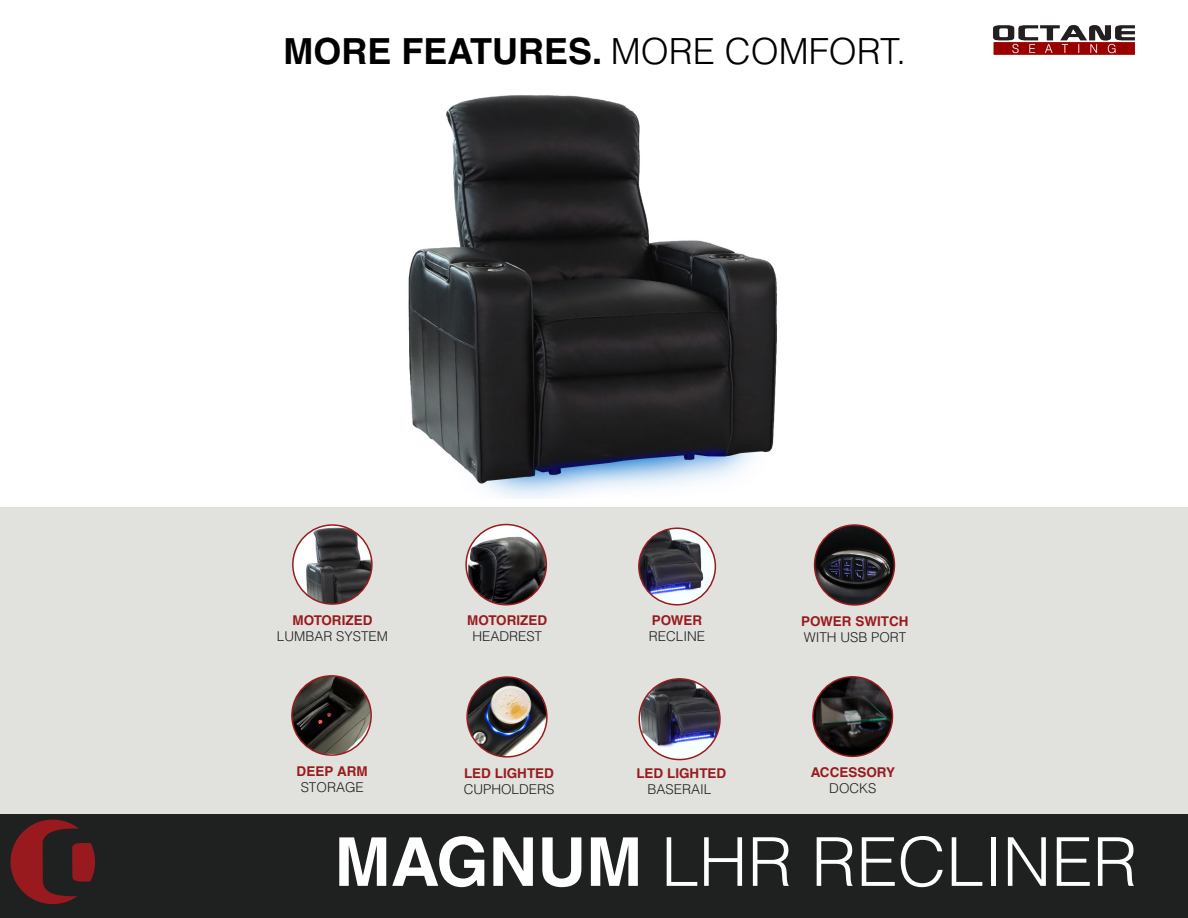
<style>
.page{position:relative;width:1188px;height:918px;background:#fff}
.page>*{position:absolute;margin:0;border:0;box-sizing:border-box;transform-origin:0 0}
.t1{font:300 67.5px "Helvetica";color:#fff}
.t2{font:700 36px "Helvetica CE";color:#000}
.t3{font:700 13.5px "Helvetica CE";color:#991b1e}
.t4{font:300 13.5px "Helvetica";color:#1f2020}
.s1{font-family:"Helvetica";font-weight:300}
.s2{font-family:"Helvetica CE";font-weight:700}
</style>
<div class="page">
<img style="left:408px;top:95px;width:369px;height:403px">
<div style="left:0;top:508px;width:1188px;height:410px;background:#e1e2de"></div>
<div style="left:0;top:814px;width:1188px;height:104px;background:#1f2020"></div>
<div style="left:11px;top:820px;width:84px;height:84px;background:#991a1e;border-radius:50%"></div>
<svg style="left:43px;top:829px;width:52px;height:67px"></svg>
<img style="left:993px;top:25px;width:142px;height:30px">
<img style="left:815px;top:525px;width:79px;height:80px;border-radius:40px">
<div style="left:814px;top:524px;width:81px;height:82px;border:2px solid #991a1e;border-radius:50%"></div>
<img style="left:293px;top:525px;width:79px;height:79px;border-radius:40px">
<div style="left:292px;top:524px;width:81px;height:81px;border:2px solid #991b1e;border-radius:50%"></div>
<img style="left:815px;top:677px;width:77px;height:79px">
<div style="left:812px;top:676px;width:81px;height:81px;border:2px solid #991a1e;border-radius:50%"></div>
<img style="left:467px;top:677px;width:80px;height:80px;border-radius:40px">
<div style="left:466px;top:676px;width:82px;height:82px;border:2px solid #991a1e;border-radius:50%"></div>
<img style="left:292px;top:676px;width:79px;height:77px">
<div style="left:291px;top:675px;width:81px;height:81px;border:2px solid #991b1e;border-radius:50%"></div>
<img style="left:639px;top:679px;width:81px;height:81px;border-radius:40px">
<div style="left:639px;top:678px;width:82px;height:82px;border:2px solid #991a1e;border-radius:50%"></div>
<img style="left:468px;top:528px;width:78px;height:77px">
<div style="left:465px;top:524px;width:82px;height:81px;border:2px solid #991a1e;border-radius:50%"></div>
<img style="left:639px;top:528px;width:76px;height:77px;border-radius:38px">
<div style="left:638px;top:527px;width:78px;height:79px;border:2px solid #991a1e;border-radius:50%"></div>
<p class="t2" style="left:283px;top:30px;width:624px">MORE FEATURES. <span class="s1">MORE COMFORT.</span></p>
<p class="t3" style="left:293px;top:612px;width:81px">MOTORIZED</p>
<p class="t4" style="left:277px;top:628px;width:113px">LUMBAR SYSTEM</p>
<p class="t3" style="left:297px;top:763px;width:73px">DEEP ARM</p>
<p class="t4" style="left:301px;top:779px;width:65px">STORAGE</p>
<p class="t3" style="left:467px;top:612px;width:81px">MOTORIZED</p>
<p class="t4" style="left:472px;top:628px;width:71px">HEADREST</p>
<p class="t3" style="left:464px;top:765px;width:92px">LED LIGHTED</p>
<p class="t4" style="left:464px;top:781px;width:92px">CUPHOLDERS</p>
<p class="t3" style="left:652px;top:612px;width:52px">POWER</p>
<p class="t4" style="left:649px;top:628px;width:58px">RECLINE</p>
<p class="t3" style="left:636px;top:765px;width:92px">LED LIGHTED</p>
<p class="t4" style="left:648px;top:781px;width:65px">BASERAIL</p>
<p class="t3" style="left:801px;top:613px;width:109px">POWER SWITCH</p>
<p class="t4" style="left:804px;top:629px;width:104px">WITH USB PORT</p>
<p class="t3" style="left:811px;top:764px;width:86px">ACCESSORY</p>
<p class="t4" style="left:829px;top:780px;width:49px">DOCKS</p>
<p class="t1" style="left:335px;top:820px;width:804px"><span class="s2">MAGNUM</span> LHR RECLINER</p>
</div>
